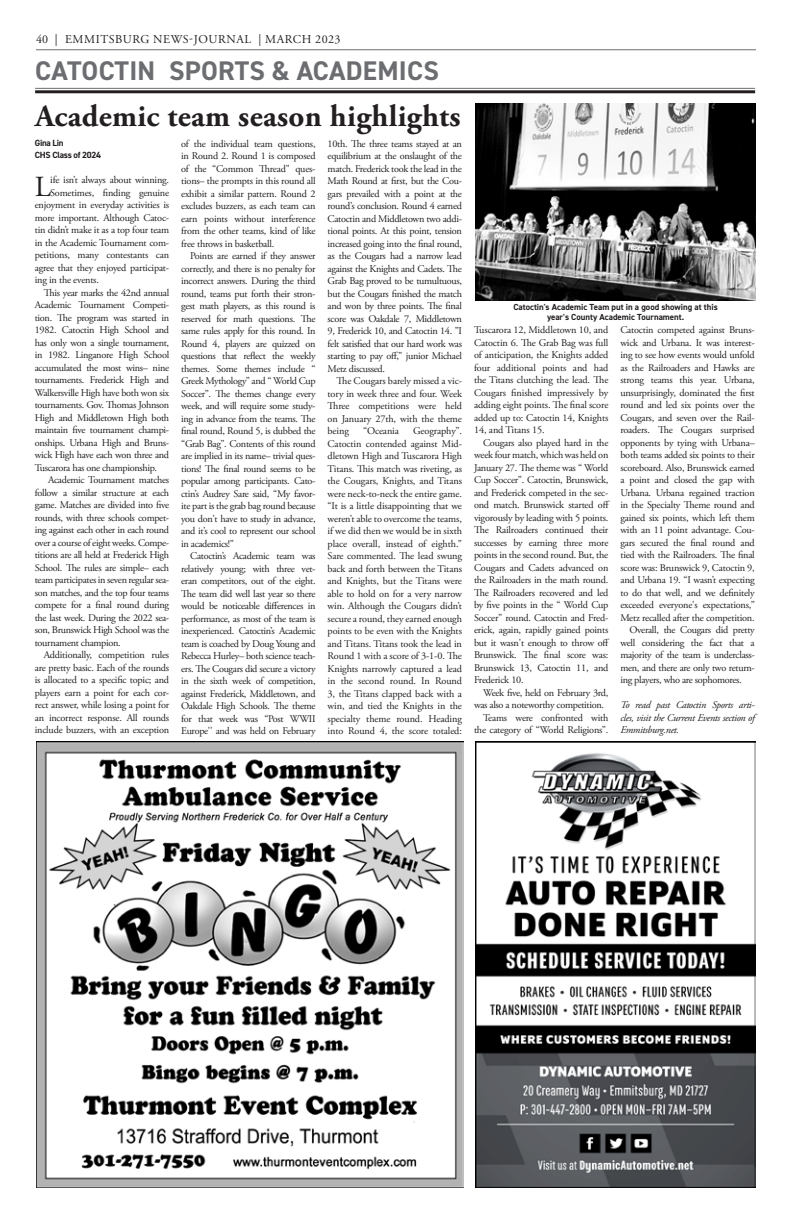
<style>
.page{position:relative;width:792px;height:1224px;background:#fff}
.page>*{position:absolute;margin:0;border:0;box-sizing:border-box;transform-origin:0 0}
.t1{font:700 31px "Adobe Garamond Pro";letter-spacing:.01em;color:#231f20}
._1st_paragraph{font:29.1px "Adobe Garamond Pro";color:#231f20}
.t2{font:700 27px "DIN2014";letter-spacing:.01em;color:#6c6d70}
.t3{font:12px "Adobe Garamond Pro";letter-spacing:.05em;color:#231f20}
.body{font:10.2px/12.5px "Adobe Garamond Pro";letter-spacing:-.02em;color:#231f20;text-align:justify}
._1st_paragraph-2{font:10.2px "Adobe Garamond Pro";letter-spacing:-.02em;color:#231f20}
.End_of_paragraph{font:italic 10.2px/12.5px "Adobe Garamond Pro";letter-spacing:-.03em;color:#231f20;text-align:justify}
.author{font:700 9px "DIN2014";letter-spacing:-.03em;color:#231f20}
.t4{font:700 8.8px "DIN2014";color:#231f20}
</style>
<div class="page">
<hr style="left:36px;top:49px;width:720px;height:1px;background:#6c6d70">
<hr style="left:35px;top:88px;width:720px;height:1px;background:#6c6d70">
<hr style="left:35px;top:90px;width:720px;height:3px;background:#231f20">
<img style="left:475px;top:742px;width:281px;height:446px">
<img style="left:36px;top:742px;width:427px;height:446px">
<img style="left:475px;top:104px;width:281px;height:197px">
<p class="t3" style="left:36px;top:32px;width:306px">40 | EMMITSBURG NEWS-JOURNAL | MARCH 2023</p>
<p class="t2" style="left:35px;top:53px;width:405px">CATOCTIN SPORTS &amp; ACADEMICS</p>
<p class="t1" style="left:35px;top:98px;width:427px">Academic team season highlights</p>
<p class="body" style="left:181px;top:138px;width:136px">of the individual team questions, in Round 2. Round 1 is composed of the “Common Thread" ques&shy;tions– the prompts in this round all exhibit a similar pattern. Round 2 excludes buzzers, as each team can earn points without interference from the other teams, kind of like free throws in basketball.</p>
<p class="body" style="left:181px;top:250px;width:136px;text-indent:9px">Points are earned if they answer correctly, and there is no penalty for incorrect answers. During the third round, teams put forth their stron&shy;gest math players, as this round is reserved for math questions. The same rules apply for this round. In Round 4, players are quizzed on questions that reflect the weekly themes. Some themes include “ Greek Mythology” and “ World Cup Soccer”. The themes change every week, and will require some study&shy;ing in advance from the teams. The final round, Round 5, is dubbed the “Grab Bag”. Contents of this round are implied in its name– trivial ques&shy;tions! The final round seems to be popular among participants. Cato&shy;ctin’s Audrey Sare said, “My favor&shy;ite part is the grab bag round because you don't have to study in advance, and it’s cool to represent our school in academics!”</p>
<p class="body" style="left:181px;top:550px;width:136px;text-indent:9px">Catoctin’s Academic team was relatively young; with three vet&shy;eran competitors, out of the eight.<br>The team did well last year so there would be noticeable differences in performance, as most of the team is inexperienced. Catoctin’s Academic team is coached by Doug Young and Rebecca Hurley– both science teach&shy;ers. The Cougars did secure a victory in the sixth week of competition, against Frederick, Middletown, and Oakdale High Schools. The theme for that week was “Post WWII Europe'' and was held on February</p>
<p class="body" style="left:328px;top:138px;width:136px">10th. The three teams stayed at an equilibrium at the onslaught of the match. Frederick took the lead in the Math Round at first, but the Cou&shy;gars prevailed with a point at the round’s conclusion. Round 4 earned Catoctin and Middletown two addi&shy;tional points. At this point, tension increased going into the final round, as the Cougars had a narrow lead against the Knights and Cadets. The Grab Bag proved to be tumultuous, but the Cougars finished the match and won by three points. The final score was Oakdale 7, Middletown 9, Frederick 10, and Catoctin 14. ”I felt satisfied that our hard work was starting to pay off,” junior Michael Metz discussed.</p>
<p class="body" style="left:328px;top:375px;width:136px;text-indent:9px">The Cougars barely missed a vic&shy;tory in week three and four. Week Three competitions were held on January 27th, with the theme being</p>
<p class="author" style="left:35px;top:137px;width:30px">Gina Lin</p>
<p class="author" style="left:35px;top:149px;width:68px">CHS Class of 2024</p>
<p class="_1st_paragraph" style="left:35px;top:169px;width:18px">L</p>
<p class="_1st_paragraph-2" style="left:50px;top:174px;width:120px">ife isn’t always about winning.</p>
<p class="_1st_paragraph-2" style="left:50px;top:186px;width:120px">Sometimes, finding genuine</p>
<p class="_1st_paragraph-2" style="left:35px;top:199px;width:136px">enjoyment in everyday activities is</p>
<p class="_1st_paragraph-2" style="left:35px;top:211px;width:136px">more important. Although Catoc-</p>
<p class="_1st_paragraph-2" style="left:35px;top:224px;width:136px">tin didn’t make it as a top four team</p>
<p class="_1st_paragraph-2" style="left:35px;top:236px;width:136px">in the Academic Tournament com-</p>
<p class="_1st_paragraph-2" style="left:35px;top:249px;width:136px">petitions, many contestants can</p>
<p class="_1st_paragraph-2" style="left:35px;top:261px;width:136px">agree that they enjoyed participat-</p>
<p class="_1st_paragraph-2" style="left:35px;top:274px;width:66px">ing in the events.</p>
<p class="body" style="left:35px;top:287px;width:136px;text-indent:9px">This year marks the 42nd annual Academic Tournament Competi&shy;tion. The program was started in 1982. Catoctin High School and has only won a single tournament, in 1982. Linganore High School accumulated the most wins– nine tournaments. Frederick High and Walkersville High have both won six tournaments. Gov. Thomas Johnson High and Middletown High both maintain five tournament champi&shy;onships. Urbana High and Bruns&shy;wick High have each won three and Tuscarora has one championship.</p>
<p class="body" style="left:35px;top:474px;width:136px;text-indent:13px">Academic Tournament matches follow a similar structure at each game. Matches are divided into five rounds, with three schools compet&shy;ing against each other in each round over a course of eight weeks. Compe&shy;titions are all held at Frederick High School. The rules are simple– each team participates in seven regular sea&shy;son matches, and the top four teams compete for a final round during the last week. During the 2022 sea&shy;son, Brunswick High School was the tournament champion.</p>
<p class="body" style="left:35px;top:649px;width:136px;text-indent:9px">Additionally, competition rules are pretty basic. Each of the rounds is allocated to a specific topic; and players earn a point for each cor&shy;rect answer, while losing a point for an incorrect response. All rounds include buzzers, with an exception</p>
<p class="body" style="left:328px;top:425px;width:136px;text-indent:85px">Geography”.<br>Catoctin contended against Mid&shy;dletown High and Tuscarora High Titans. This match was riveting, as the Cougars, Knights, and Titans were neck-to-neck the entire game. “It is a little disappointing that we weren’t able to overcome the teams, if we did then we would be in sixth place overall, instead of eighth.” Sare commented. The lead swung back and forth between the Titans and Knights, but the Titans were able to hold on for a very narrow win. Although the Cougars didn’t secure a round, they earned enough points to be even with the Knights and Titans. Titans took the lead in Round 1 with a score of 3-1-0. The Knights narrowly captured a lead in the second round. In Round 3, the Titans clapped back with a win, and tied the Knights in the specialty theme round. Heading into Round 4, the score totaled:</p>
<p class="body" style="left:363px;top:425px;width:37px">“Oceania</p>
<p class="t4" style="left:513px;top:301px;width:206px">Catoctin's Academic Team put in a good showing at this</p>
<p class="t4" style="left:547px;top:311px;width:139px">year's County Academic Tournament.</p>
<p class="body" style="left:474px;top:324px;width:136px">Tuscarora 12, Middletown 10, and Catoctin 6. The Grab Bag was full of anticipation, the Knights added four additional points and had the Titans clutching the lead. The Cougars finished impressively by adding eight points. The final score added up to: Catoctin 14, Knights 14, and Titans 15.</p>
<p class="body" style="left:474px;top:437px;width:137px;text-indent:9px">Cougars also played hard in the week four match, which was held on January 27. The theme was “ World Cup Soccer”. Catoctin, Brunswick, and Frederick competed in the sec&shy;ond match. Brunswick started off vigorously by leading with 5 points.<br>The Railroaders continued their successes by earning three more points in the second round. But, the Cougars and Cadets advanced on the Railroaders in the math round.<br>The Railroaders recovered and led by five points in the “ World Cup Soccer” round. Catoctin and Fred&shy;erick, again, rapidly gained points but it wasn't enough to throw off Brunswick. The final score was:<br>Brunswick 13, Catoctin 11, and Frederick 10.</p>
<p class="body" style="left:474px;top:687px;width:136px;text-indent:9px">Week five, held on February 3rd, was also a noteworthy competition.</p>
<p class="body" style="left:474px;top:712px;width:136px;text-align:right">Teams were confronted with the category of “World Religions”.</p>
<p class="body" style="left:620px;top:324px;width:136px">Catoctin competed against Bruns&shy;wick and Urbana. It was interest&shy;ing to see how events would unfold as the Railroaders and Hawks are strong teams this year. Urbana, unsurprisingly, dominated the first round and led six points over the Cougars, and seven over the Rail&shy;roaders. The Cougars surprised opponents by tying with Urbana– both teams added six points to their scoreboard. Also, Brunswick earned a point and closed the gap with Urbana. Urbana regained traction in the Specialty Theme round and gained six points, which left them with an 11 point advantage. Cou&shy;gars secured the final round and tied with the Railroaders. The final score was: Brunswick 9, Catoctin 9, and Urbana 19. “I wasn’t expecting to do that well, and we definitely exceeded everyone's expectations,” Metz recalled after the competition.</p>
<p class="body" style="left:620px;top:624px;width:136px;text-indent:9px">Overall, the Cougars did pretty well considering the fact that a majority of the team is underclass&shy;men, and there are only two return&shy;ing players, who are sophomores.</p>
<p class="End_of_paragraph" style="left:620px;top:699px;width:136px">To read past Catoctin Sports arti&shy;cles, visit the Current Events section of Emmitsburg.net.</p>
</div>
